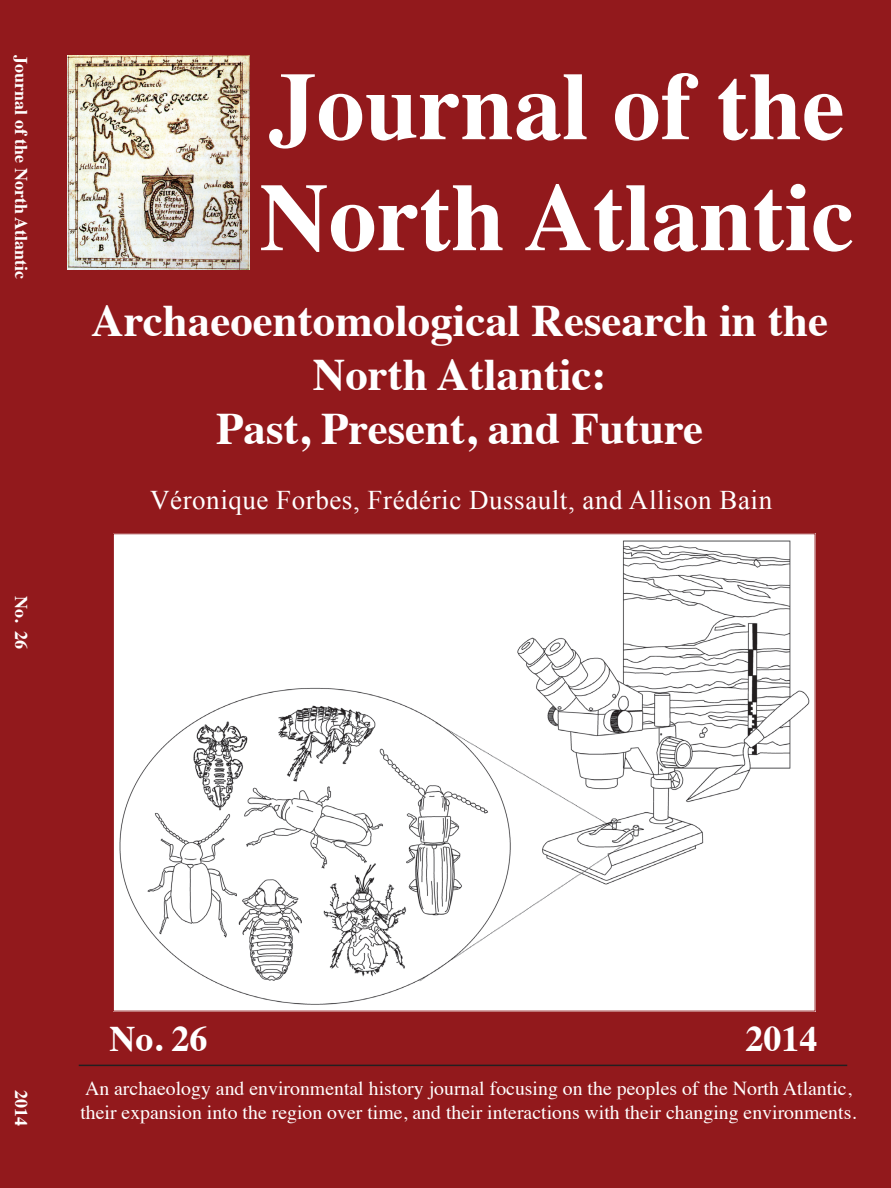
<style>
.page{position:relative;width:891px;height:1188px;background:#fff}
.page>*{position:absolute;margin:0;border:0;box-sizing:border-box;transform-origin:0 0}
.t1{font:700 96px/111px "Times";color:#fff}
.t2{font:700 45px/54px "Times";color:#fff;text-align:center}
.t3{font:700 36px "Times";color:#fff}
.t4{font:27px "Times New Roman";letter-spacing:.02em;color:#fff}
.t5{font:19.8px/24px "Times";color:#fff}
.t6{font:700 18px "Times";color:#fff}
</style>
<div class="page">
<div style="left:0;top:0;width:891px;height:1187px;background:#92191c"></div>
<img style="left:67px;top:55px;width:182px;height:215px">
<hr style="left:79px;top:1065px;width:768px;height:1px;background:#231f20">
<img style="left:115px;top:535px;width:698px;height:474px">
<p class="t6" style="left:38px;top:55px;width:226px;rotate:90deg">Journal of the North Atlantic</p>
<p class="t6" style="left:38px;top:596px;width:55px;rotate:90deg">No. 26</p>
<h1 class="t1" style="left:259px;top:41px;width:596px">Journal of the<br>North Atlantic</h1>
<h2 class="t2" style="left:91px;top:289px;width:739px">Archaeoentomological Research in the<br>North Atlantic:<br>Past, Present, and Future</h2>
<h3 class="t4" style="left:150px;top:482px;width:624px">Véronique Forbes, Frédéric Dussault, and Allison Bain</h3>
<p class="t6" style="left:38px;top:1090px;width:37px;rotate:90deg">2014</p>
<h3 class="t3" style="left:110px;top:1004px;width:99px">No. 26</h3>
<h3 class="t3" style="left:746px;top:1004px;width:73px">2014</h3>
<p class="t5" style="left:80px;top:1075px;width:777px">An archaeology and environmental history journal focusing on the peoples of the North Atlantic, their expansion into the region over time, and their interactions with their changing environments.</p>
</div>
